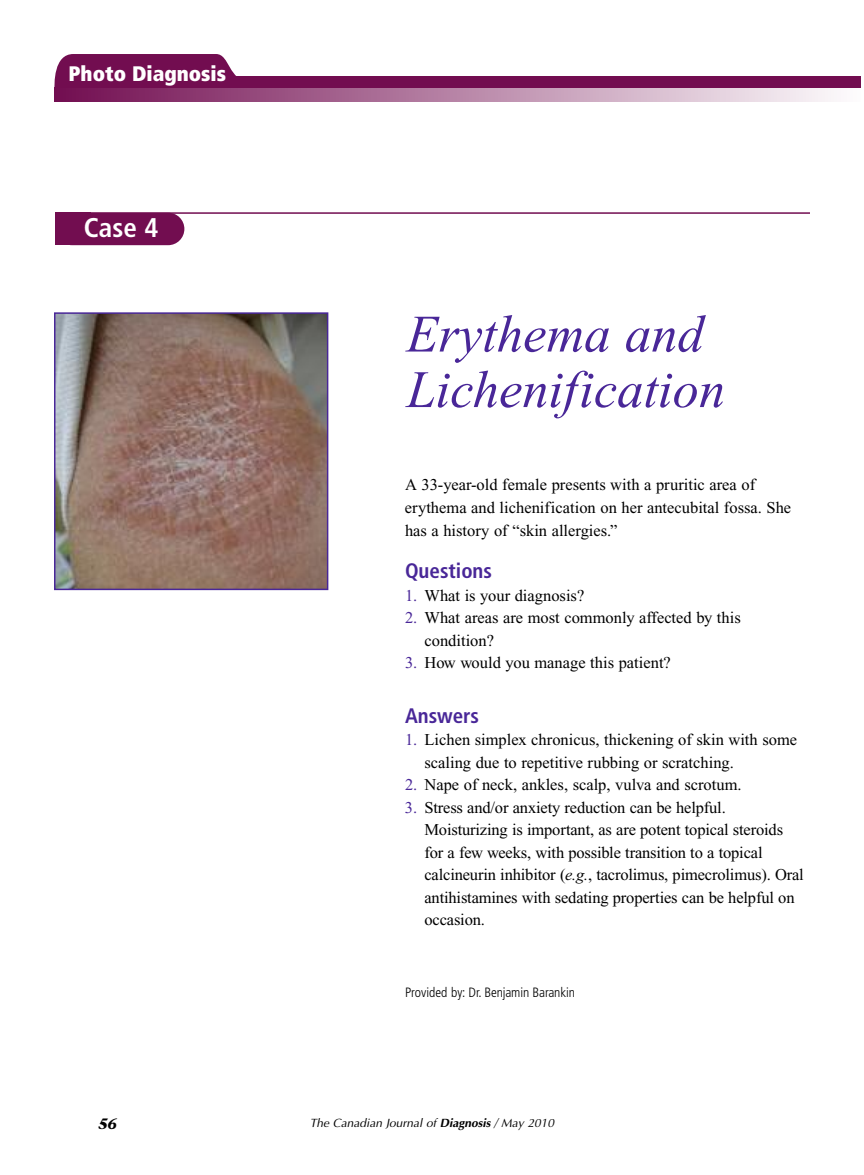
<style>
.page{position:relative;width:864px;height:1175px;background:#fff}
.page>*{position:absolute;margin:0;border:0;box-sizing:border-box;transform-origin:0 0}
.t1{font:italic 52.5px/55.5px "Times New Roman";color:#492798}
.t2{font:700 condensed 27px "Frutiger";color:#fff}
.t3{font:700 condensed 21px "Frutiger";color:#492798}
.t4{font:900 condensed 21px "Frutiger";color:#fff}
.t5{font:16.5px/22.5px "Times New Roman";color:#000}
.t6{font:italic 700 15px "Stone Serif";color:#000}
.t7{font:300 condensed 13.5px "Frutiger";letter-spacing:-.01em;color:#000}
.t8{font:italic 12px "Optima";color:#000}
.s1{color:#492798}
.s2{font-style:italic}
.s3{font-weight:700}
</style>
<div class="page">
<svg style="left:54px;top:54px;width:182px;height:34px;background:#863069"></svg>
<div style="left:56px;top:76px;width:805px;height:13px;background:#720d50"></div>
<div style="left:59px;top:64px;width:169px;height:34px;background:#720d50"></div>
<svg style="left:54px;top:89px;width:777px;height:12px;background:#b580a3"></svg>
<hr style="left:56px;top:212px;width:754px;height:2px;background:#720d50">
<div style="left:56px;top:213px;width:128px;height:32px;background:#720d50;border-radius:16px"></div>
<div style="left:55px;top:212px;width:35px;height:33px;background:#720d50"></div>
<img style="left:57px;top:315px;width:268px;height:272px">
<div style="left:54px;top:312px;width:274px;height:278px;border:2px solid #492798"></div>
<p class="t4" style="left:69px;top:66px;width:159px">Photo Diagnosis</p>
<h2 class="t2" style="left:84px;top:217px;width:76px">Case 4</h2>
<h1 class="t1" style="left:406px;top:311px;width:320px">Erythema and<br>Lichenification</h1>
<p class="t5" style="left:405px;top:475px;width:388px">A 33-year-old female presents with a pruritic area of erythema and lichenification on her antecubital fossa. She has a history of “skin allergies.”</p>
<p class="t3" style="left:405px;top:562px;width:89px">Questions</p>
<p class="t5" style="left:405px;top:585px;width:181px"><span class="s1">1.</span> What is your diagnosis?</p>
<p class="t5" style="left:424px;top:608px;width:318px;text-indent:-19px"><span class="s1">2.</span> What areas are most commonly affected by this condition?</p>
<p class="t5" style="left:405px;top:653px;width:267px"><span class="s1">3.</span> How would you manage this patient?</p>
<p class="t3" style="left:405px;top:707px;width:76px">Answers</p>
<p class="t5" style="left:424px;top:730px;width:374px;text-indent:-19px"><span class="s1">1.</span> Lichen simplex chronicus, thickening of skin with some scaling due to repetitive rubbing or scratching.</p>
<p class="t5" style="left:405px;top:775px;width:338px"><span class="s1">2.</span> Nape of neck, ankles, scalp, vulva and scrotum.</p>
<p class="t5" style="left:424px;top:797px;width:381px;text-indent:-19px"><span class="s1">3.</span> Stress and/or anxiety reduction can be helpful.<br>Moisturizing is important, as are potent topical steroids for a few weeks, with possible transition to a topical calcineurin inhibitor (<span class="s2">e.g.</span>, tacrolimus, pimecrolimus). Oral antihistamines with sedating properties can be helpful on occasion.</p>
<p class="t7" style="left:405px;top:987px;width:171px">Provided by: Dr. Benjamin Barankin</p>
<p class="t6" style="left:98px;top:1118px;width:20px">56</p>
<p class="t8" style="left:310px;top:1115px;width:246px">The Canadian Journal of <span class="s3">Diagnosis</span> / May 2010</p>
</div>
